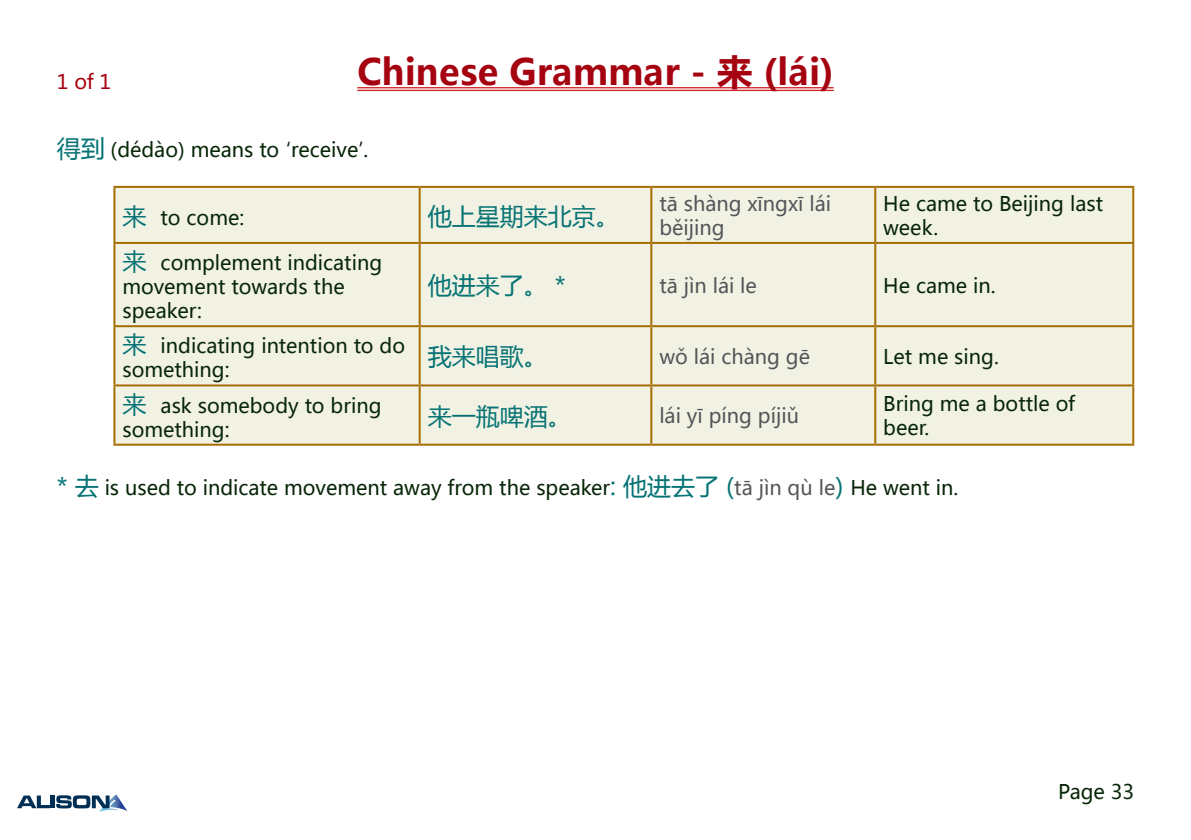
<style>
.page{position:relative;width:1191px;height:840px;background:#fff}
.page>*{position:absolute;margin:0;border:0;box-sizing:border-box;transform-origin:0 0}
.t1{font:700 36px "Microsoft Ya Hei";color:#a60311}
.t2{font:24px "Microsoft Ya Hei";color:#067374}
.t3{font:20px/24px "Microsoft Ya Hei";color:#082608}
.t4{font:20px/24px "Microsoft Ya Hei";color:#545659}
.t5{font:20px "Microsoft Ya Hei";color:#a60311}
.s1{font-size:24px;color:#067374}
.s2{color:#545659}
</style>
<div class="page">
<svg style="left:17px;top:795px;width:33px;height:12px"></svg>
<hr style="left:51px;top:795px;width:4px;height:12px;background:#002f56">
<svg style="left:56px;top:794px;width:71px;height:17px"></svg>
<hr style="left:357px;top:87px;width:476px;height:1px;background:#d2232a">
<hr style="left:357px;top:90px;width:476px;height:1px;background:#d2232a">
<div style="left:115px;top:188px;width:1017px;height:255px;background:#f2f2e4"></div>
<hr style="left:113px;top:188px;width:2px;height:54px;background:#a66d03">
<hr style="left:419px;top:188px;width:2px;height:54px;background:#a66d03">
<hr style="left:113px;top:244px;width:2px;height:81px;background:#a66d03">
<hr style="left:419px;top:244px;width:2px;height:81px;background:#a66d03">
<hr style="left:113px;top:327px;width:2px;height:57px;background:#a66d03">
<hr style="left:419px;top:327px;width:2px;height:57px;background:#a66d03">
<hr style="left:113px;top:386px;width:2px;height:57px;background:#a66d03">
<hr style="left:419px;top:386px;width:2px;height:57px;background:#a66d03">
<hr style="left:650px;top:188px;width:2px;height:54px;background:#a66d03">
<hr style="left:650px;top:244px;width:2px;height:81px;background:#a66d03">
<hr style="left:650px;top:327px;width:2px;height:57px;background:#a66d03">
<hr style="left:650px;top:386px;width:2px;height:57px;background:#a66d03">
<hr style="left:113px;top:186px;width:307px;height:2px;background:#a66d03">
<hr style="left:420px;top:186px;width:231px;height:2px;background:#a66d03">
<hr style="left:113px;top:242px;width:307px;height:2px;background:#a66d03">
<hr style="left:420px;top:242px;width:231px;height:2px;background:#a66d03">
<hr style="left:113px;top:325px;width:307px;height:2px;background:#a66d03">
<hr style="left:420px;top:325px;width:231px;height:2px;background:#a66d03">
<hr style="left:113px;top:384px;width:307px;height:2px;background:#a66d03">
<hr style="left:420px;top:384px;width:231px;height:2px;background:#a66d03">
<hr style="left:113px;top:443px;width:307px;height:2px;background:#a66d03">
<hr style="left:420px;top:443px;width:231px;height:2px;background:#a66d03">
<hr style="left:651px;top:186px;width:224px;height:2px;background:#a66d03">
<hr style="left:651px;top:242px;width:224px;height:2px;background:#a66d03">
<hr style="left:651px;top:325px;width:224px;height:2px;background:#a66d03">
<hr style="left:651px;top:384px;width:224px;height:2px;background:#a66d03">
<hr style="left:651px;top:443px;width:224px;height:2px;background:#a66d03">
<hr style="left:874px;top:188px;width:2px;height:54px;background:#a66d03">
<hr style="left:874px;top:244px;width:2px;height:81px;background:#a66d03">
<hr style="left:874px;top:327px;width:2px;height:57px;background:#a66d03">
<hr style="left:874px;top:386px;width:2px;height:57px;background:#a66d03">
<hr style="left:1132px;top:188px;width:2px;height:54px;background:#a66d03">
<hr style="left:1132px;top:244px;width:2px;height:81px;background:#a66d03">
<hr style="left:1132px;top:327px;width:2px;height:57px;background:#a66d03">
<hr style="left:1132px;top:386px;width:2px;height:57px;background:#a66d03">
<hr style="left:875px;top:186px;width:259px;height:2px;background:#a66d03">
<hr style="left:875px;top:242px;width:259px;height:2px;background:#a66d03">
<hr style="left:875px;top:325px;width:259px;height:2px;background:#a66d03">
<hr style="left:875px;top:384px;width:259px;height:2px;background:#a66d03">
<hr style="left:875px;top:443px;width:259px;height:2px;background:#a66d03">
<p class="t5" style="left:57px;top:68px;width:56px">1 of 1</p>
<h1 class="t1" style="left:357px;top:47px;width:478px">Chinese Grammar - 来 (lái)</h1>
<p class="t3" style="left:57px;top:137px;width:323px"><span class="s1">得到</span> (dédào) means to ‘receive’.</p>
<p class="t3" style="left:122px;top:204px;width:123px"><span class="s1">来</span> to come:</p>
<p class="t2" style="left:428px;top:199px;width:193px">他上星期来北京。</p>
<p class="t4" style="left:659px;top:191px;width:173px">tā shàng xīngxī lái běijing</p>
<p class="t3" style="left:883px;top:191px;width:221px">He came to Beijing last week.</p>
<p class="t3" style="left:122px;top:250px;width:261px"><span class="s1">来</span> complement indicating movement towards the speaker:</p>
<p class="t2" style="left:428px;top:269px;width:140px">他进来了。 *</p>
<p class="t4" style="left:659px;top:272px;width:99px">tā jìn lái le</p>
<p class="t3" style="left:883px;top:272px;width:114px">He came in.</p>
<p class="t3" style="left:122px;top:333px;width:284px"><span class="s1">来</span> indicating intention to do something:</p>
<p class="t3" style="left:122px;top:392px;width:260px"><span class="s1">来</span> ask somebody to bring something:</p>
<p class="t2" style="left:428px;top:340px;width:121px">我来唱歌。</p>
<p class="t4" style="left:659px;top:344px;width:152px">wǒ lái chàng gē</p>
<p class="t3" style="left:883px;top:344px;width:117px">Let me sing.</p>
<p class="t2" style="left:428px;top:399px;width:145px">来一瓶啤酒。</p>
<p class="t4" style="left:659px;top:403px;width:141px">lái yī píng píjiǔ</p>
<p class="t3" style="left:883px;top:391px;width:193px">Bring me a bottle of beer.</p>
<p class="t3" style="left:57px;top:475px;width:903px"><span class="s1">* 去</span> is used to indicate movement away from the speaker<span class="s1">: 他进去了 (</span><span class="s2">tā jìn qù le</span><span class="s1">)</span> He went in.</p>
<p class="t3" style="left:1058px;top:779px;width:78px">Page 33</p>
</div>
